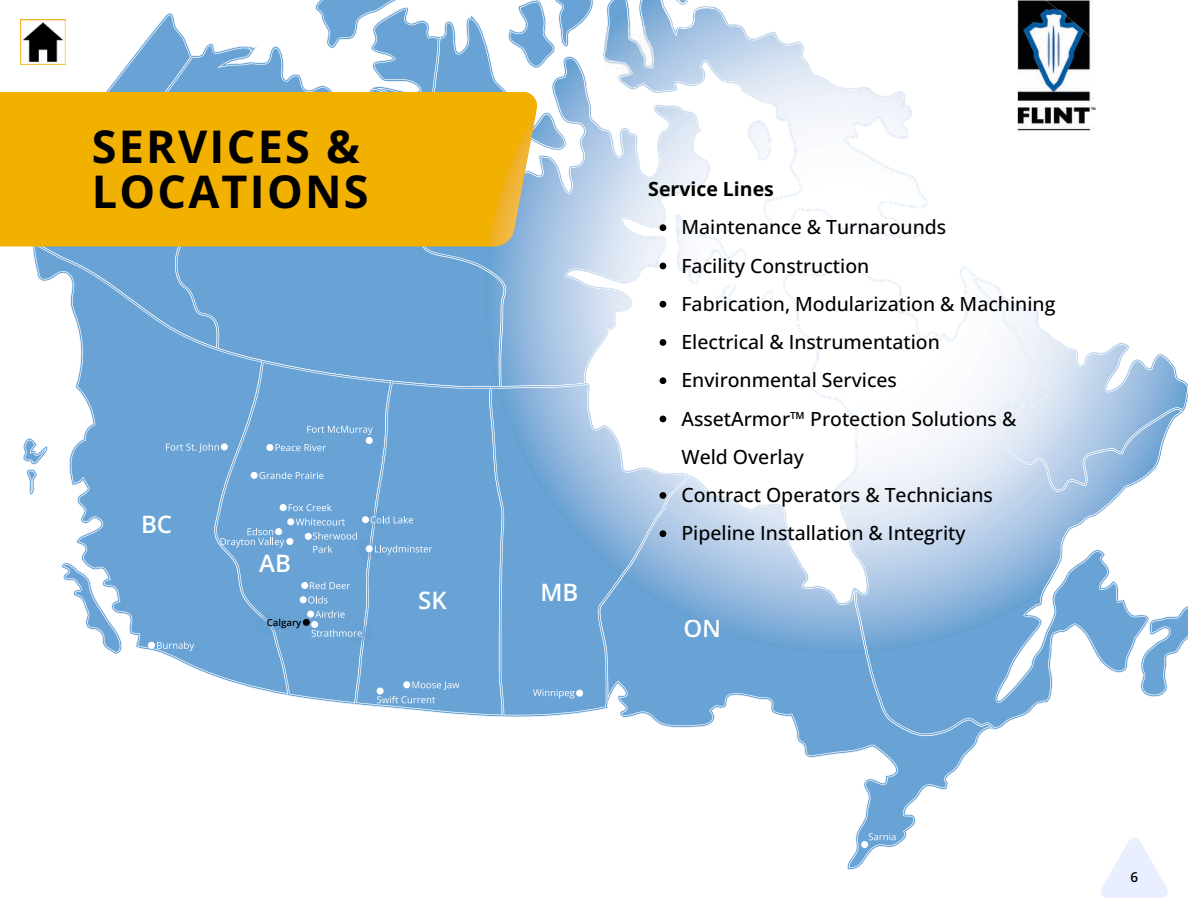
<style>
.page{position:relative;width:1188px;height:918px;background:#fff}
.page>*{position:absolute;margin:0;border:0;box-sizing:border-box;transform-origin:0 0}
.t1{font:700 45px/45px "Open Sans";letter-spacing:.05em;color:#000}
.t2{font:600 24px "Open Sans";color:#fff}
.t3{font:500 19.5px/38.2px "Open Sans";color:#000}
.t4{font:700 19.5px "Open Sans";color:#000}
.t5{font:600 13.5px "Open Sans";color:#000}
.t6{font:600 9.6px "Open Sans";color:#000}
</style>
<div class="page">
<svg style="left:14px;top:13px;width:171px;height:234px"></svg>
<svg style="left:162px;top:43px;width:158px;height:317px;fill:#69a3d6"></svg>
<svg style="left:324px;top:194px;width:343px;height:188px;fill:#69a3d6"></svg>
<svg style="left:248px;top:46px;width:9px;height:8px"></svg>
<svg style="left:33px;top:246px;width:257px;height:430px;fill:#69a3d6"></svg>
<svg style="left:214px;top:360px;width:179px;height:345px;background:#71a7d8"></svg>
<div style="left:354px;top:381px;width:135px;height:336px;background:#69a3d6"></div>
<svg style="left:623px;top:653px;width:357px;height:217px"></svg>
<svg style="left:782px;top:653px;width:349px;height:83px;fill:#69a3d6"></svg>
<svg style="left:489px;top:386px;width:202px;height:331px;background:#72a8d8"></svg>
<svg style="left:23px;top:437px;width:25px;height:58px"></svg>
<svg style="left:60px;top:562px;width:63px;height:92px"></svg>
<svg style="left:1140px;top:606px;width:48px;height:91px"></svg>
<svg style="left:603px;top:0;width:324px;height:239px"></svg>
<svg style="left:315px;top:0;width:278px;height:92px"></svg>
<img style="left:363px;top:508px;width:23px;height:23px">
<img style="left:372px;top:508px;width:5px;height:23px">
<div style="left:148px;top:642px;width:7px;height:7px;background:#fff;border-radius:4px"></div>
<img style="left:351px;top:622px;width:23px;height:24px">
<img style="left:361px;top:622px;width:6px;height:24px">
<svg style="left:312px;top:629px;width:50px;height:8px"></svg>
<div style="left:221px;top:443px;width:7px;height:7px;background:#fff;border-radius:4px"></div>
<div style="left:366px;top:437px;width:7px;height:7px;background:#fff;border-radius:4px"></div>
<div style="left:266px;top:444px;width:7px;height:7px;background:#fff;border-radius:4px"></div>
<div style="left:251px;top:472px;width:7px;height:7px;background:#fff;border-radius:4px"></div>
<div style="left:280px;top:504px;width:7px;height:7px;background:#fff;border-radius:4px"></div>
<div style="left:287px;top:518px;width:7px;height:7px;background:#fff;border-radius:4px"></div>
<div style="left:305px;top:533px;width:7px;height:7px;background:#fff;border-radius:4px"></div>
<div style="left:301px;top:582px;width:7px;height:7px;background:#fff;border-radius:4px"></div>
<div style="left:300px;top:596px;width:7px;height:7px;background:#fff;border-radius:4px"></div>
<div style="left:307px;top:611px;width:7px;height:7px;background:#fff;border-radius:4px"></div>
<div style="left:303px;top:619px;width:7px;height:7px;background:#000;border-radius:4px"></div>
<div style="left:311px;top:621px;width:7px;height:7px;background:#fff;border-radius:4px"></div>
<div style="left:362px;top:516px;width:7px;height:7px;background:#fff;border-radius:4px"></div>
<img style="left:358px;top:537px;width:24px;height:24px">
<img style="left:368px;top:537px;width:5px;height:24px">
<div style="left:366px;top:545px;width:7px;height:7px;background:#fff;border-radius:4px"></div>
<div style="left:403px;top:681px;width:7px;height:7px;background:#fff;border-radius:4px"></div>
<svg style="left:377px;top:696px;width:58px;height:7px"></svg>
<div style="left:377px;top:688px;width:7px;height:7px;background:#fff;border-radius:4px"></div>
<img style="left:256px;top:616px;width:17px;height:20px">
<img style="left:262px;top:613px;width:17px;height:20px">
<img style="left:260px;top:614px;width:16px;height:21px">
<div style="left:286px;top:538px;width:7px;height:7px;background:#fff;border-radius:4px"></div>
<div style="left:0;top:92px;width:486px;height:154px;background:#f2b000"></div>
<svg style="left:1101px;top:838px;width:67px;height:60px"></svg>
<div style="left:576px;top:690px;width:7px;height:7px;background:#fff;border-radius:4px"></div>
<div style="left:861px;top:841px;width:7px;height:7px;background:#fff;border-radius:4px"></div>
<svg style="left:166px;top:443px;width:53px;height:9px"></svg>
<svg style="left:157px;top:642px;width:37px;height:9px"></svg>
<svg style="left:276px;top:444px;width:50px;height:7px"></svg>
<svg style="left:307px;top:426px;width:66px;height:9px"></svg>
<svg style="left:260px;top:472px;width:64px;height:7px"></svg>
<svg style="left:289px;top:504px;width:43px;height:7px"></svg>
<svg style="left:296px;top:518px;width:49px;height:8px"></svg>
<svg style="left:313px;top:532px;width:44px;height:21px"></svg>
<svg style="left:310px;top:582px;width:40px;height:7px"></svg>
<svg style="left:308px;top:596px;width:20px;height:7px"></svg>
<svg style="left:315px;top:610px;width:30px;height:8px"></svg>
<svg style="left:371px;top:516px;width:42px;height:7px"></svg>
<svg style="left:375px;top:545px;width:57px;height:10px"></svg>
<svg style="left:412px;top:681px;width:47px;height:9px"></svg>
<svg style="left:221px;top:528px;width:63px;height:19px"></svg>
<svg style="left:533px;top:689px;width:42px;height:9px"></svg>
<svg style="left:869px;top:833px;width:27px;height:7px"></svg>
<img style="left:485px;top:271px;width:1px;height:115px">
<img style="left:486px;top:62px;width:100px;height:324px">
<img style="left:575px;top:59px;width:46px;height:135px">
<img style="left:623px;top:577px;width:159px;height:76px">
<img style="left:688px;top:476px;width:94px;height:127px">
<img style="left:868px;top:266px;width:313px;height:387px">
<img style="left:782px;top:260px;width:85px;height:393px">
<img style="left:972px;top:272px;width:210px;height:220px">
<img style="left:497px;top:382px;width:194px;height:195px">
<img style="left:675px;top:226px;width:73px;height:58px">
<img style="left:716px;top:285px;width:19px;height:22px">
<img style="left:761px;top:290px;width:12px;height:18px">
<img style="left:621px;top:0;width:181px;height:226px">
<img style="left:639px;top:0;width:273px;height:139px">
<img style="left:603px;top:9px;width:303px;height:165px">
<img style="left:747px;top:120px;width:25px;height:41px">
<img style="left:536px;top:112px;width:31px;height:39px">
<img style="left:489px;top:112px;width:47px;height:134px">
<img style="left:691px;top:620px;width:28px;height:11px">
<svg style="left:660px;top:224px;width:6px;height:7px"></svg>
<svg style="left:660px;top:263px;width:6px;height:6px"></svg>
<svg style="left:660px;top:301px;width:6px;height:7px"></svg>
<svg style="left:660px;top:339px;width:6px;height:7px"></svg>
<svg style="left:660px;top:377px;width:6px;height:7px"></svg>
<svg style="left:660px;top:416px;width:6px;height:6px"></svg>
<svg style="left:660px;top:492px;width:6px;height:7px"></svg>
<svg style="left:660px;top:530px;width:6px;height:7px"></svg>
<img style="left:1017px;top:0;width:79px;height:130px">
<img style="left:20px;top:20px;width:45px;height:45px">
<img style="left:604px;top:27px;width:55px;height:53px">
<img style="left:658px;top:0;width:55px;height:28px">
<h1 class="t1" style="left:92px;top:123px;width:278px">SERVICES &amp;<br>LOCATIONS</h1>
<p class="t2" style="left:141px;top:508px;width:33px">BC</p>
<p class="t2" style="left:259px;top:547px;width:33px">AB</p>
<p class="t6" style="left:267px;top:616px;width:36px">Calgary</p>
<p class="t2" style="left:418px;top:583px;width:30px">SK</p>
<p class="t2" style="left:540px;top:575px;width:39px">MB</p>
<p class="t4" style="left:648px;top:175px;width:127px">Service Lines</p>
<p class="t3" style="left:681px;top:208px;width:375px">Maintenance &amp; Turnarounds<br>Facility Construction<br>Fabrication, Modularization &amp; Machining<br>Electrical &amp; Instrumentation<br>Environmental Services<br>AssetArmor™ Protection Solutions &amp;<br>Weld Overlay<br>Contract Operators &amp; Technicians<br>Pipeline Installation &amp; Integrity</p>
<p class="t2" style="left:683px;top:611px;width:39px">ON</p>
<p class="t5" style="left:1130px;top:867px;width:9px">6</p>
</div>
